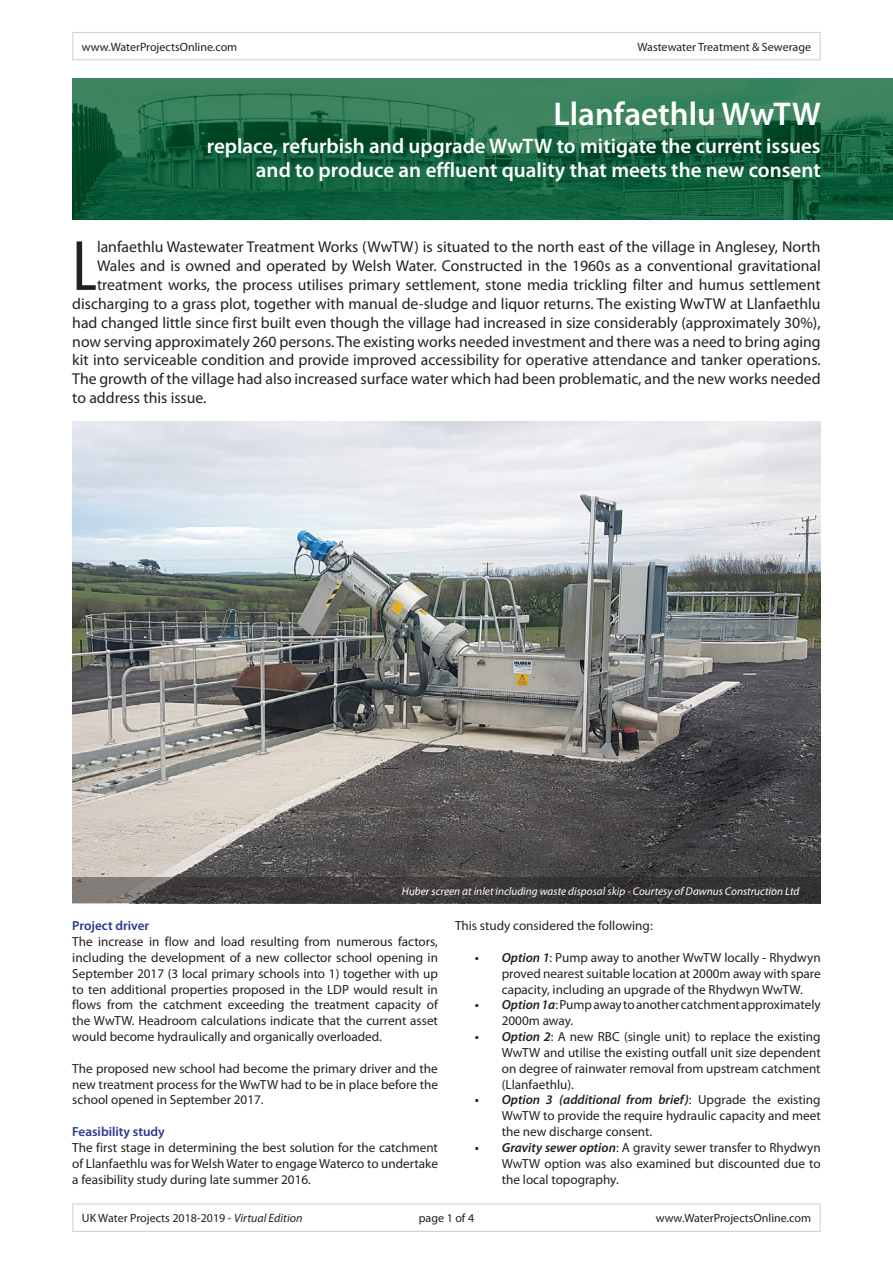
<style>
.page{position:relative;width:893px;height:1263px;background:#fff}
.page>*{position:absolute;margin:0;border:0;box-sizing:border-box;transform-origin:0 0}
.t1{font:condensed 71.85px "Myriad Pro";color:#231f20}
.t2{font:600 33px "Myriad Pro";color:#fff}
.t3{font:600 21px/24px "Myriad Pro";color:#fff;text-align:right}
.t4{font:15.75px "Myriad Pro";color:#231f20}
.t5{font:13.2px/15.9px "Myriad Pro";color:#231f20;text-align:justify}
.t6{font:600 13.2px "Myriad Pro";color:#283890}
.t7{font:12px "Myriad Pro";color:#231f20}
.t8{font:italic 11.25px "Myriad Pro";color:#fff}
.s1{font-weight:600;font-style:italic}
.s2{font-style:italic}
</style>
<div class="page">
<img style="left:72px;top:421px;width:749px;height:457px">
<img style="left:72px;top:79px;width:821px;height:140px">
<svg style="left:72px;top:878px;width:749px;height:25px;background:#423f3f"></svg>
<div style="left:72px;top:32px;width:749px;height:28px;border:1px solid #d1d2d4"></div>
<div style="left:72px;top:1203px;width:749px;height:29px;border:1px solid #d1d2d4"></div>
<p class="t7" style="left:82px;top:39px;width:157px">www.WaterProjectsOnline.com</p>
<p class="t7" style="left:637px;top:39px;width:175px">Wastewater Treatment &amp; Sewerage</p>
<h2 class="t2" style="left:553px;top:93px;width:269px">Llanfaethlu WwTW</h2>
<h3 class="t3" style="left:207px;top:134px;width:615px">replace, refurbish and upgrade WwTW to mitigate the current issues and to produce an effluent quality that meets the new consent</h3>
<h1 class="t1" style="left:72px;top:223px;width:26px">L</h1>
<p class="t4" style="left:97px;top:237px;width:725px">lanfaethlu Wastewater Treatment Works (WwTW) is situated to the north east of the village in Anglesey, North</p>
<p class="t4" style="left:97px;top:256px;width:725px">Wales and is owned and operated by Welsh Water. Constructed in the 1960s as a conventional gravitational</p>
<p class="t4" style="left:97px;top:275px;width:725px">treatment works, the process utilises primary settlement, stone media trickling filter and humus settlement</p>
<p class="t4" style="left:72px;top:294px;width:750px">discharging to a grass plot, together with manual de-sludge and liquor returns. The existing WwTW at Llanfaethlu</p>
<p class="t4" style="left:72px;top:313px;width:750px">had changed little since first built even though the village had increased in size considerably (approximately 30%),</p>
<p class="t4" style="left:72px;top:332px;width:750px">now serving approximately 260 persons. The existing works needed investment and there was a need to bring aging</p>
<p class="t4" style="left:72px;top:350px;width:750px">kit into serviceable condition and provide improved accessibility for operative attendance and tanker operations.</p>
<p class="t4" style="left:72px;top:369px;width:750px">The growth of the village had also increased surface water which had been problematic, and the new works needed</p>
<p class="t4" style="left:72px;top:388px;width:136px">to address this issue.</p>
<p class="t8" style="left:402px;top:884px;width:399px">Huber screen at inlet including waste disposal skip - Courtesy of Dawnus Construction Ltd</p>
<p class="t5" style="left:455px;top:917px;width:199px">This study considered the following:</p>
<p class="t5" style="left:502px;top:949px;width:320px;text-indent:-27px"><span class="s1">• Option 1</span>: Pump away to another WwTW locally - Rhydwyn proved nearest suitable location at 2000m away with spare capacity, including an upgrade of the Rhydwyn WwTW.</p>
<p class="t5" style="left:502px;top:997px;width:320px;text-indent:-27px"><span class="s1">• Option1a</span>: Pump away to another catchment approximately<br>2000m away.</p>
<p class="t5" style="left:502px;top:1028px;width:320px;text-indent:-27px"><span class="s1">• Option 2</span>: A new RBC (single unit) to replace the existing WwTW and utilise the existing outfall unit size dependent on degree of rainwater removal from upstream catchment (Llanfaethlu).</p>
<p class="t5" style="left:502px;top:1092px;width:320px;text-indent:-27px"><span class="s1">• Option 3 (additional from brief)</span>: Upgrade the existing WwTW to provide the require hydraulic capacity and meet the new discharge consent.</p>
<p class="t5" style="left:502px;top:1139px;width:320px;text-indent:-27px"><span class="s1">• Gravity sewer option</span>: A gravity sewer transfer to Rhydwyn WwTW option was also examined but discounted due to the local topography.</p>
<p class="t6" style="left:72px;top:917px;width:78px">Project driver</p>
<p class="t5" style="left:72px;top:933px;width:367px">The increase in flow and load resulting from numerous factors, including the development of a new collector school opening in September 2017 (3 local primary schools into 1) together with up to ten additional properties proposed in the LDP would result in flows from the catchment exceeding the treatment capacity of the WwTW. Headroom calculations indicate that the current asset would become hydraulically and organically overloaded.</p>
<p class="t5" style="left:72px;top:1060px;width:367px">The proposed new school had become the primary driver and the new treatment process for the WwTW had to be in place before the school opened in September 2017.</p>
<p class="t6" style="left:72px;top:1123px;width:94px">Feasibility study</p>
<p class="t5" style="left:72px;top:1139px;width:367px">The first stage in determining the best solution for the catchment of Llanfaethlu was for Welsh Water to engage Waterco to undertake a feasibility study during late summer 2016.</p>
<p class="t7" style="left:82px;top:1211px;width:222px">UK Water Projects 2018-2019 - <span class="s2">Virtual Edition</span></p>
<p class="t7" style="left:419px;top:1211px;width:57px">page 1 of 4</p>
<p class="t7" style="left:656px;top:1211px;width:157px">www.WaterProjectsOnline.com</p>
</div>
